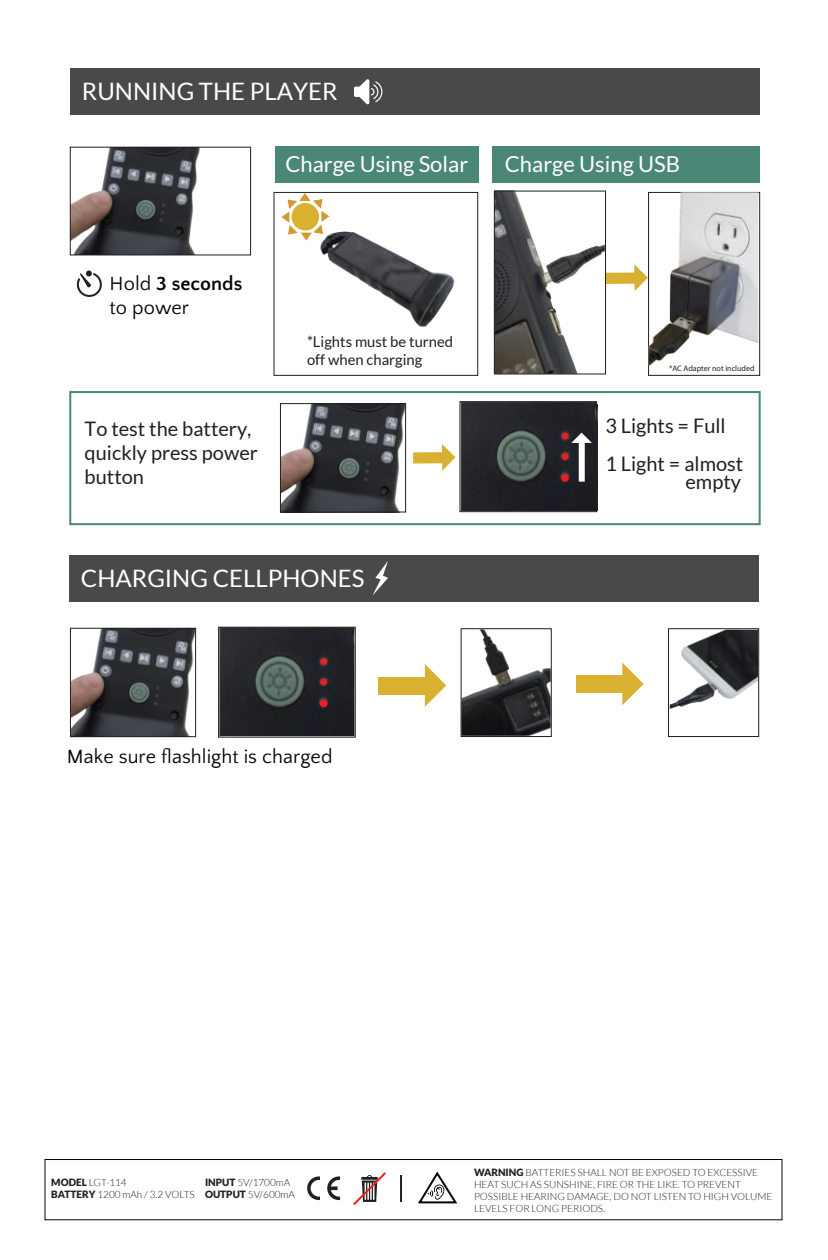
<style>
.page{position:relative;width:828px;height:1260px;background:#fff}
.page>*{position:absolute;margin:0;border:0;box-sizing:border-box;transform-origin:0 0}
.t1{font:24px "Lato";color:#fff}
.t2{font:22px "Lato";color:#fff}
.t3{font:20px/24px "Lato";color:#231f20}
.t4{font:20px/24px "Quattrocento Sans";letter-spacing:.005em;color:#040503}
.t5{font:14.8px/17.8px "Lato";color:#231f20}
.t6{font:300 10px/12px "Lato";color:#231f20}
.t7{font:8px "Myriad Pro";color:#231f20}
.s1{font-weight:700}
.s2{font-weight:900}
</style>
<div class="page">
<img style="left:422px;top:168px;width:339px;height:35px">
<div style="left:70px;top:68px;width:690px;height:47px;background:#484948"></div>
<svg style="left:354px;top:79px;width:28px;height:26px"></svg>
<img style="left:72px;top:149px;width:128px;height:104px">
<div style="left:70px;top:147px;width:181px;height:108px;border:1px solid #231f20"></div>
<svg style="left:76px;top:271px;width:26px;height:26px"></svg>
<div style="left:275px;top:146px;width:204px;height:36px;background:#4a8776"></div>
<div style="left:493px;top:146px;width:267px;height:36px;background:#4a8776"></div>
<img style="left:69px;top:428px;width:370px;height:310px">
<img style="left:460px;top:693px;width:90px;height:44px">
<div style="left:461px;top:628px;width:91px;height:109px;border:1px solid #231f20"></div>
<img style="left:622px;top:693px;width:138px;height:44px">
<div style="left:668px;top:628px;width:91px;height:109px;border:1px solid #231f20"></div>
<svg style="left:622px;top:693px;width:22px;height:12px"></svg>
<img style="left:582px;top:193px;width:179px;height:10px">
<svg style="left:287px;top:193px;width:36px;height:10px"></svg>
<div style="left:320px;top:700px;width:7px;height:7px;background:#ee1d23;border-radius:50%"></div>
<div style="left:218px;top:627px;width:138px;height:111px;border:1px solid #231f20"></div>
<img style="left:250px;top:203px;width:511px;height:490px">
<div style="left:561px;top:474px;width:8px;height:8px;background:#ee1d23;border-radius:50%"></div>
<div style="left:562px;top:453px;width:6px;height:7px;background:#ee1d23;border-radius:50%"></div>
<svg style="left:562px;top:424px;width:33px;height:19px"></svg>
<div style="left:579px;top:437px;width:6px;height:45px;background:#fff"></div>
<div style="left:459px;top:401px;width:138px;height:111px;border:1px solid #231f20"></div>
<img style="left:72px;top:630px;width:122px;height:105px">
<div style="left:70px;top:628px;width:126px;height:109px;border:1px solid #231f20"></div>
<svg style="left:307px;top:1176px;width:13px;height:24px"></svg>
<svg style="left:327px;top:1176px;width:13px;height:24px"></svg>
<svg style="left:418px;top:1171px;width:40px;height:33px"></svg>
<svg style="left:353px;top:1172px;width:33px;height:33px"></svg>
<hr style="left:400px;top:1175px;width:2px;height:27px;background:#231f20">
<div style="left:44px;top:1159px;width:738px;height:61px;border:1px solid #040503"></div>
<h1 class="t1" style="left:82px;top:78px;width:257px">RUNNING THE PLAYER</h1>
<h3 class="t4" style="left:110px;top:272px;width:134px">Hold <span class="s1">3 seconds </span>to power</h3>
<h2 class="t2" style="left:285px;top:152px;width:184px">Charge Using Solar</h2>
<h2 class="t2" style="left:505px;top:152px;width:177px">Charge Using USB</h2>
<h3 class="t5" style="left:307px;top:333px;width:148px">*Lights must be turned off when charging</h3>
<p class="t7" style="left:669px;top:364px;width:87px">*AC Adapter not included</p>
<h3 class="t3" style="left:85px;top:417px;width:175px">To test the battery, quickly press power button</h3>
<h3 class="t3" style="left:605px;top:414px;width:122px">3 Lights = Full</h3>
<h3 class="t3" style="left:605px;top:451px;width:139px">1 Light = almost</h3>
<h3 class="t3" style="left:685px;top:469px;width:57px">empty</h3>
<h1 class="t1" style="left:81px;top:565px;width:285px">CHARGING CELLPHONES</h1>
<h3 class="t4" style="left:67px;top:745px;width:267px">Make sure flashlight is charged</h3>
<p class="t6" style="left:51px;top:1176px;width:145px"><span class="s2">MODEL</span> LGT-114<br><span class="s2">BATTERY</span> 1200 mAh / 3.2 VOLTS</p>
<p class="t6" style="left:205px;top:1177px;width:91px"><span class="s2">INPUT</span> 5V/1700mA<br><span class="s2">OUTPUT</span> 5V/600mA</p>
<p class="t6" style="left:474px;top:1166px;width:300px"><span class="s2">WARNING</span> BATTERIES SHALL NOT BE EXPOSED TO EXCESSIVE HEAT SUCH AS SUNSHINE, FIRE OR THE LIKE. TO PREVENT POSSIBLE HEARING DAMAGE, DO NOT LISTEN TO HIGH VOLUME LEVELS FOR LONG PERIODS.</p>
</div>
